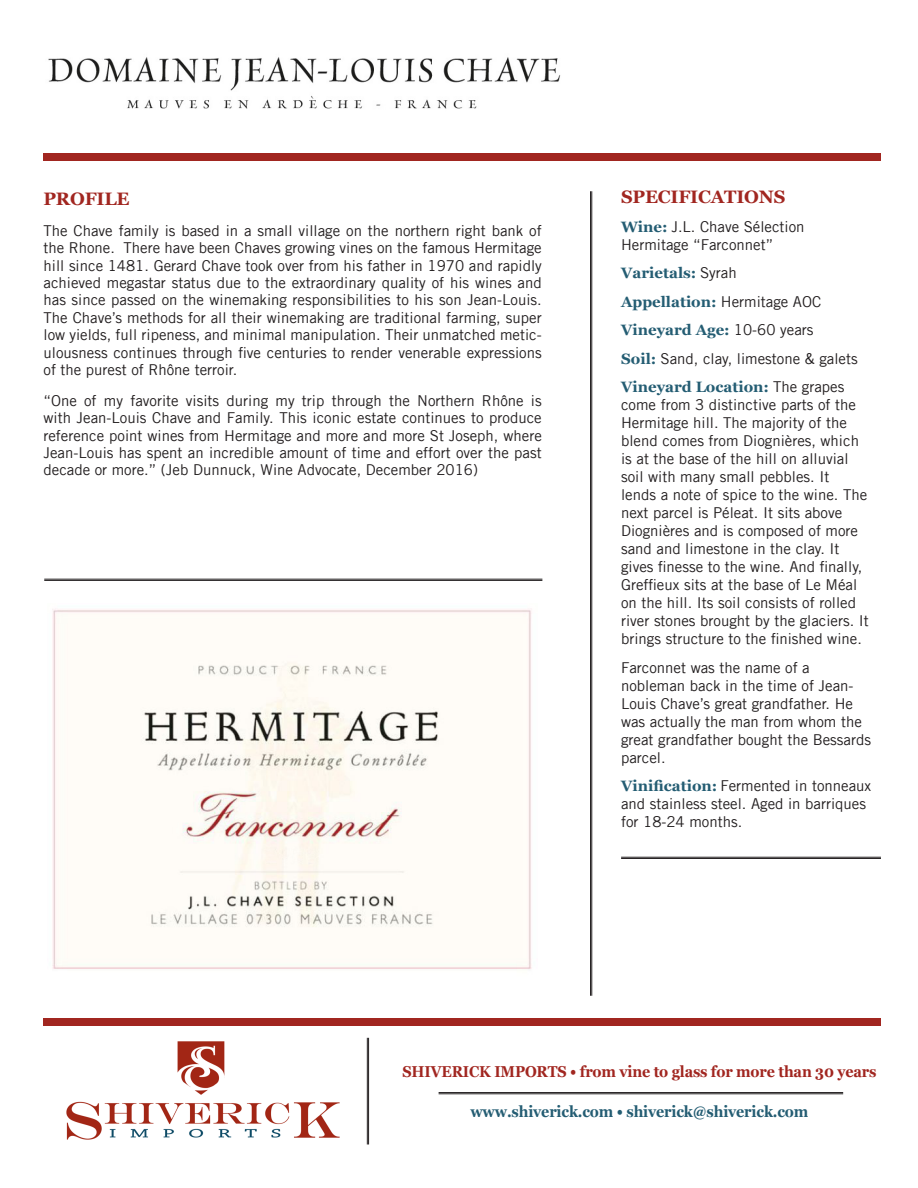
<style>
.page{position:relative;width:918px;height:1188px;background:#fff}
.page>*{position:absolute;margin:0;border:0;box-sizing:border-box;transform-origin:0 0}
.t1{font:700 18px "Georgia";letter-spacing:-.01em;color:#a12620}
.Address{font:700 15.75px "Georgia";letter-spacing:-.01em;color:#a12620;scale:.91 1}
.Address-2{font:700 15.75px "Georgia";letter-spacing:-.01em;color:#245d73;scale:.91 1}
.t2{font:15px/18px "Trade Gothic LT";color:#231f20}
.t3{font:700 15px "Georgia";color:#245d73}
.s1{font-family:"Georgia";font-weight:700;color:#245d73}
.s2{font-family:"Trade Gothic LT";font-weight:400;color:#231f20}
</style>
<div class="page">
<img style="left:52px;top:609px;width:480px;height:360px">
<hr style="left:621px;top:857px;width:260px;height:1px;background:#231f20">
<hr style="left:621px;top:858px;width:260px;height:1px;background:#231f20">
<hr style="left:439px;top:1092px;width:404px;height:1px;background:#231f20">
<hr style="left:439px;top:1094px;width:404px;height:1px;background:#231f20">
<img style="left:48px;top:57px;width:513px;height:52px">
<div style="left:44px;top:153px;width:837px;height:7px;background:#a12620"></div>
<hr style="left:44px;top:579px;width:498px;height:1px;background:#231f20">
<hr style="left:44px;top:580px;width:498px;height:1px;background:#231f20">
<div style="left:44px;top:1018px;width:837px;height:7px;background:#a12620"></div>
<img style="left:66px;top:1041px;width:274px;height:99px">
<hr style="left:590px;top:191px;width:1px;height:805px;background:#231f20">
<hr style="left:592px;top:191px;width:1px;height:805px;background:#231f20">
<hr style="left:367px;top:1038px;width:1px;height:106px;background:#231f20">
<hr style="left:368px;top:1038px;width:1px;height:106px;background:#231f20">
<p class="t1" style="left:44px;top:185px;width:88px">PROFILE</p>
<p class="t2" style="left:44px;top:222px;width:500px;line-height:17.4px;text-align:justify">The Chave family is based in a small village on the northern right bank of the Rhone. There have been Chaves growing vines on the famous Hermitage hill since 1481. Gerard Chave took over from his father in 1970 and rapidly achieved megastar status due to the extraordinary quality of his wines and has since passed on the winemaking responsibilities to his son Jean-Louis.<br>The Chave’s methods for all their winemaking are traditional farming, super low yields, full ripeness, and minimal manipulation. Their unmatched metic&shy;ulousness continues through five centuries to render venerable expressions of the purest of Rhône terroir.</p>
<p class="t2" style="left:44px;top:392px;width:500px;line-height:17.4px;text-align:justify">“One of my favorite visits during my trip through the Northern Rhône is with Jean-Louis Chave and Family. This iconic estate continues to produce reference point wines from Hermitage and more and more St Joseph, where Jean-Louis has spent an incredible amount of time and effort over the past decade or more.” (Jeb Dunnuck, Wine Advocate, December 2016)</p>
<p class="t1" style="left:621px;top:184px;width:166px">SPECIFICATIONS</p>
<p class="t2" style="left:621px;top:217px;width:185px"><span class="s1">Wine:</span> J.L. Chave Sélection<br>Hermitage “Farconnet”</p>
<p class="t3" style="left:621px;top:262px;width:117px">Varietals: <span class="s2">Syrah</span></p>
<p class="t3" style="left:621px;top:290px;width:202px">Appellation: <span class="s2">Hermitage AOC</span></p>
<p class="t3" style="left:621px;top:319px;width:194px">Vineyard Age: <span class="s2">10-60 years</span></p>
<p class="t2" style="left:621px;top:349px;width:238px"><span class="s1">Soil:</span> Sand, clay, limestone &amp; galets</p>
<p class="t2" style="left:621px;top:378px;width:249px"><span class="s1">Vineyard Location:</span> The grapes come from 3 distinctive parts of the Hermitage hill. The majority of the blend comes from Diognières, which is at the base of the hill on alluvial soil with many small pebbles. It<br>lends a note of spice to the wine. The next parcel is Péleat. It sits above Diognières and is composed of more sand and limestone in the clay. It gives finesse to the wine. And finally, Greffieux sits at the base of Le Méal on the hill. Its soil consists of rolled river stones brought by the glaciers. It brings structure to the finished wine.</p>
<p class="t2" style="left:621px;top:658px;width:251px">Farconnet was the name of a nobleman back in the time of Jean-<br>Louis Chave’s great grandfather. He was actually the man from whom the great grandfather bought the Bessards parcel.</p>
<p class="t2" style="left:621px;top:777px;width:252px"><span class="s1">Vinification:</span> Fermented in tonneaux and stainless steel. Aged in barriques for 18-24 months.</p>
<p class="Address" style="left:402px;top:1060px;width:523px">SHIVERICK IMPORTS • from vine to glass for more than 30 years</p>
<p class="Address-2" style="left:470px;top:1100px;width:373px">www.shiverick.com • shiverick@shiverick.com</p>
</div>
